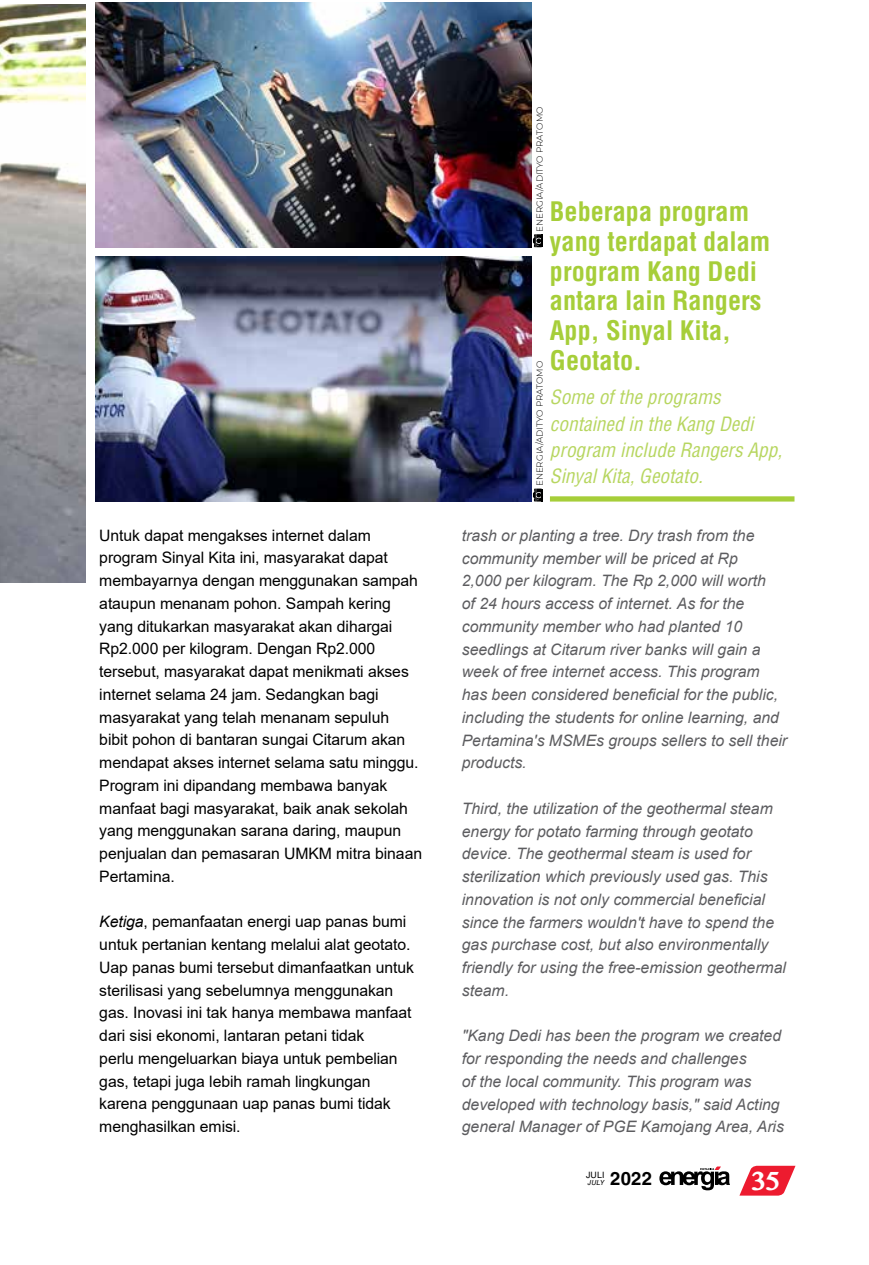
<style>
.page{position:relative;width:869px;height:1265px;background:#fff}
.page>*{position:absolute;margin:0;border:0;box-sizing:border-box;transform-origin:0 0}
.t1{font:700 condensed 26.25px/29.8px "Helvetica";color:#a6ce39}
.t2{font:700 26.25px "Myanmar MN";color:#fff}
.t3{font:italic condensed 19.25px/26.2px "Helvetica LT Std";color:#b7d660}
.t4{font:700 18.55px "Helvetica LT Std";color:#000}
.t5{font:15.75px/22.8px "Arial";letter-spacing:-.005em;color:#000}
.t6{font:italic 15.75px/22.8px "Arial";color:#5d5d60}
.t7{font:300 8.75px "Montserrat";color:#000}
.t8{font:8.75px "Helvetica LT Std";color:#000}
.t9{font:italic 7px "Helvetica LT Std";color:#000}
.s1{font-style:italic}
</style>
<div class="page">
<img style="left:0;top:4px;width:86px;height:579px">
<img style="left:96px;top:257px;width:435px;height:245px">
<img style="left:96px;top:2px;width:435px;height:245px">
<svg style="left:739px;top:1166px;width:56px;height:30px"></svg>
<svg style="left:659px;top:1166px;width:70px;height:24px"></svg>
<div style="left:549px;top:496px;width:245px;height:6px;background:#a6ce39"></div>
<svg style="left:532px;top:489px;width:10px;height:13px"></svg>
<svg style="left:532px;top:234px;width:10px;height:13px"></svg>
<p class="t5" style="left:99px;top:524px;width:324px">Untuk dapat mengakses internet dalam program Sinyal Kita ini, masyarakat dapat membayarnya dengan menggunakan sampah ataupun menanam pohon. Sampah kering yang ditukarkan masyarakat akan dihargai Rp2.000 per kilogram. Dengan Rp2.000 tersebut, masyarakat dapat menikmati akses internet selama 24 jam. Sedangkan bagi masyarakat yang telah menanam sepuluh<br>bibit pohon di bantaran sungai Citarum akan mendapat akses internet selama satu minggu.<br>Program ini dipandang membawa banyak manfaat bagi masyarakat, baik anak sekolah yang menggunakan sarana daring, maupun penjualan dan pemasaran UMKM mitra binaan Pertamina.</p>
<p class="t5" style="left:99px;top:910px;width:316px"><span class="s1">Ketiga</span>, pemanfaatan energi uap panas bumi untuk pertanian kentang melalui alat geotato.<br>Uap panas bumi tersebut dimanfaatkan untuk sterilisasi yang sebelumnya menggunakan gas. Inovasi ini tak hanya membawa manfaat dari sisi ekonomi, lantaran petani tidak<br>perlu mengeluarkan biaya untuk pembelian gas, tetapi juga lebih ramah lingkungan karena penggunaan uap panas bumi tidak menghasilkan emisi.</p>
<p class="t7" style="left:533px;top:232px;width:127px;rotate:-90deg">ENERGIA/ADITYO PRATOMO</p>
<h1 class="t1" style="left:549px;top:197px;width:222px">Beberapa program yang terdapat dalam program Kang Dedi antara lain Rangers<br>App, Sinyal Kita,<br>Geotato.</h1>
<p class="t3" style="left:549px;top:384px;width:234px">Some of the programs contained in the Kang Dedi program include Rangers App,<br>Sinyal Kita, Geotato.</p>
<p class="t7" style="left:533px;top:486px;width:127px;rotate:-90deg">ENERGIA/ADITYO PRATOMO</p>
<p class="t6" style="left:461px;top:524px;width:327px">trash or planting a tree. Dry trash from the community member will be priced at Rp<br>2,000 per kilogram. The Rp 2,000 will worth<br>of 24 hours access of internet. As for the community member who had planted 10 seedlings at Citarum river banks will gain a week of free internet access. This program has been considered beneficial for the public, including the students for online learning, and Pertamina's MSMEs groups sellers to sell their products.</p>
<p class="t6" style="left:461px;top:797px;width:325px">Third, the utilization of the geothermal steam energy for potato farming through geotato device. The geothermal steam is used for sterilization which previously used gas. This innovation is not only commercial beneficial since the farmers wouldn't have to spend the gas purchase cost, but also environmentally friendly for using the free-emission geothermal steam.</p>
<p class="t6" style="left:461px;top:1025px;width:323px">"Kang Dedi has been the program we created for responding the needs and challenges<br>of the local community. This program was developed with technology basis," said Acting general Manager of PGE Kamojang Area, Aris</p>
<p class="t4" style="left:610px;top:1167px;width:43px">2022</p>
<h1 class="t2" style="left:749px;top:1165px;width:33px">35</h1>
<p class="t8" style="left:585px;top:1170px;width:20px">JULI</p>
<p class="t9" style="left:587px;top:1178px;width:18px">JULY</p>
</div>
